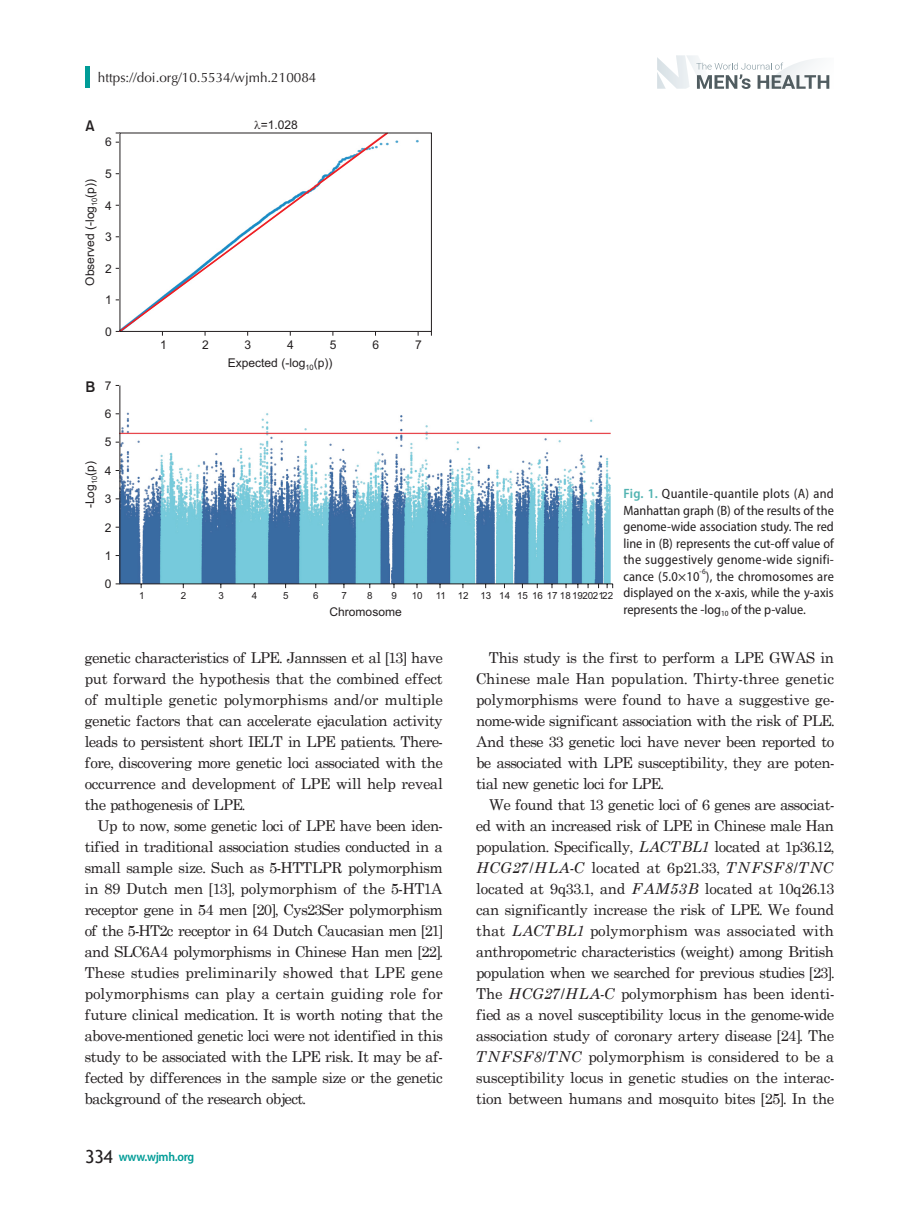
<style>
.page{position:relative;width:919px;height:1217px;background:#fff}
.page>*{position:absolute;margin:0;border:0;box-sizing:border-box;transform-origin:0 0}
.t1{font:15px/21px "Century Schoolbook";letter-spacing:-.03em;color:#231f20;text-align:justify}
.t2{font:15px "Gothic 725 BT Bold A";color:#231f20}
.t3{font:semi-condensed 13.5px/16.5px "Myriad Pro";letter-spacing:.005em;color:#231f20;text-align:justify}
.t4{font:13.5px "Optima LT Std";color:#231f20}
.t5{font:600 semi-condensed 12.75px "Myriad Pro";letter-spacing:-.025em;color:#009c97}
.t6{font:12px "Arial";color:#231f20}
.t7{font:9.75px "Arial";color:#231f20}
.t8{font:semi-condensed 7.8px "Myriad Pro";color:#231f20}
.t9{font:7.5px "Arial";color:#231f20}
.s1{font-weight:600;color:#51b3b1}
.s2{font-family:"Trebuchet MS";font-weight:400;font-stretch:normal;font-size:18px;color:#231f20}
.s3{font-style:italic}
</style>
<div class="page">
<hr style="left:85px;top:67px;width:4px;height:21px;background:#009c97">
<svg style="left:657px;top:55px;width:173px;height:34px"></svg>
<svg style="left:121px;top:134px;width:268px;height:196px"></svg>
<div style="left:119px;top:132px;width:313px;height:200px;border:1px solid #231f20"></div>
<svg style="left:119px;top:385px;width:494px;height:204px"></svg>
<p class="t4" style="left:98px;top:69px;width:220px">https://doi.org/10.5534/wjmh.210084</p>
<p class="t2" style="left:85px;top:117px;width:11px">A</p>
<p class="t6" style="left:105px;top:138px;width:8px">6</p>
<p class="t6" style="left:105px;top:169px;width:8px">5</p>
<p class="t6" style="left:105px;top:201px;width:8px">4</p>
<p class="t6" style="left:105px;top:232px;width:8px">3</p>
<p class="t6" style="left:105px;top:264px;width:8px">2</p>
<p class="t6" style="left:105px;top:295px;width:8px">1</p>
<p class="t6" style="left:85px;top:285px;width:108px;rotate:-90deg">Observed (-log (p))</p>
<p class="t9" style="left:92px;top:206px;width:10px;rotate:-90deg">10</p>
<p class="t6" style="left:105px;top:327px;width:8px">0</p>
<p class="t6" style="left:105px;top:381px;width:8px">7</p>
<p class="t6" style="left:105px;top:409px;width:8px">6</p>
<p class="t6" style="left:105px;top:437px;width:8px">5</p>
<p class="t6" style="left:105px;top:466px;width:8px">4</p>
<p class="t6" style="left:105px;top:494px;width:8px">3</p>
<p class="t6" style="left:105px;top:522px;width:8px">2</p>
<p class="t6" style="left:105px;top:551px;width:8px">1</p>
<p class="t2" style="left:85px;top:378px;width:11px">B</p>
<p class="t6" style="left:85px;top:508px;width:49px;rotate:-90deg">-Log (p)</p>
<p class="t9" style="left:92px;top:484px;width:10px;rotate:-90deg">10</p>
<p class="t6" style="left:105px;top:579px;width:8px">0</p>
<p class="t6" style="left:261px;top:120px;width:39px">=1.028</p>
<p class="t6" style="left:160px;top:340px;width:8px">1</p>
<p class="t6" style="left:202px;top:340px;width:8px">2</p>
<p class="t6" style="left:244px;top:340px;width:8px">3</p>
<p class="t6" style="left:287px;top:340px;width:8px">4</p>
<p class="t6" style="left:330px;top:340px;width:8px">5</p>
<p class="t6" style="left:372px;top:340px;width:8px">6</p>
<p class="t6" style="left:415px;top:340px;width:8px">7</p>
<p class="t6" style="left:228px;top:358px;width:106px">Expected (-log (p))</p>
<p class="t9" style="left:305px;top:365px;width:10px">10</p>
<p class="t7" style="left:139px;top:591px;width:7px">1</p>
<p class="t7" style="left:181px;top:591px;width:7px">2</p>
<p class="t7" style="left:218px;top:591px;width:7px">3</p>
<p class="t7" style="left:252px;top:591px;width:7px">4</p>
<p class="t7" style="left:283px;top:591px;width:7px">5</p>
<p class="t7" style="left:313px;top:591px;width:7px">6</p>
<p class="t7" style="left:341px;top:591px;width:7px">7</p>
<p class="t7" style="left:367px;top:591px;width:7px">8</p>
<p class="t7" style="left:391px;top:591px;width:7px">9</p>
<p class="t7" style="left:412px;top:591px;width:12px">10</p>
<p class="t7" style="left:436px;top:591px;width:179px">11 12 13 14 15 16 17 1819202122</p>
<p class="t6" style="left:329px;top:606px;width:74px">Chromosome</p>
<p class="t3" style="left:623px;top:485px;width:212px"><span class="s1">Fig. 1.</span> Quantile-quantile plots (A) and Manhattan graph (B) of the results of the genome-wide association study. The red line in (B) represents the cut-off value of the suggestively genome-wide signifi&shy;cance (5.0×10</p>
<p class="t8" style="left:699px;top:566px;width:8px">-6</p>
<p class="t3" style="left:623px;top:567px;width:212px;text-indent:82px">), the chromosomes are displayed on the x-axis, while the y-axis represents the -log<sub>10</sub> of the p-value.</p>
<p class="t1" style="left:84px;top:645px;width:360px">genetic characteristics of LPE. Jannssen et al [13] have put forward the hypothesis that the combined effect of multiple genetic polymorphisms and/or multiple genetic factors that can accelerate ejaculation activity leads to persistent short IELT in LPE patients. There&shy;fore, discovering more genetic loci associated with the occurrence and development of LPE will help reveal the pathogenesis of LPE.</p>
<p class="t1" style="left:84px;top:813px;width:361px;text-indent:13px">Up to now, some genetic loci of LPE have been iden&shy;tified in traditional association studies conducted in a small sample size. Such as 5-HTTLPR polymorphism in 89 Dutch men [13], polymorphism of the 5-HT1A receptor gene in 54 men [20], Cys23Ser polymorphism of the 5-HT2c receptor in 64 Dutch Caucasian men [21] and SLC6A4 polymorphisms in Chinese Han men [22].<br>These studies preliminarily showed that LPE gene polymorphisms can play a certain guiding role for future clinical medication. It is worth noting that the above-mentioned genetic loci were not identified in this study to be associated with the LPE risk. It may be af&shy;fected by differences in the sample size or the genetic background of the research object.</p>
<p class="t5" style="left:85px;top:1148px;width:111px"><span class="s2">334</span> www.wjmh.org</p>
<p class="t1" style="left:475px;top:645px;width:360px;text-indent:13px">This study is the first to perform a LPE GWAS in Chinese male Han population. Thirty-three genetic polymorphisms were found to have a suggestive ge&shy;nome-wide significant association with the risk of PLE.<br>And these 33 genetic loci have never been reported to be associated with LPE susceptibility, they are poten&shy;tial new genetic loci for LPE.</p>
<p class="t1" style="left:475px;top:792px;width:361px;text-indent:14px">We found that 13 genetic loci of 6 genes are associat&shy;ed with an increased risk of LPE in Chinese male Han population. Specifically, <span class="s3">LACTBL1</span> located at 1p36.12, <span class="s3">HCG27</span>/<span class="s3">HLA-C</span> located at 6p21.33, <span class="s3">TNFSF8</span>/<span class="s3">TNC </span>located at 9q33.1, and <span class="s3">FAM53B</span> located at 10q26.13 can significantly increase the risk of LPE. We found that <span class="s3">LACTBL1</span> polymorphism was associated with anthropometric characteristics (weight) among British population when we searched for previous studies [23].<br>The <span class="s3">HCG27</span>/<span class="s3">HLA-C</span> polymorphism has been identi&shy;fied as a novel susceptibility locus in the genome-wide association study of coronary artery disease [24]. The <span class="s3">TNFSF8</span>/<span class="s3">TNC</span> polymorphism is considered to be a susceptibility locus in genetic studies on the interac&shy;tion between humans and mosquito bites [25]. In the</p>
</div>
